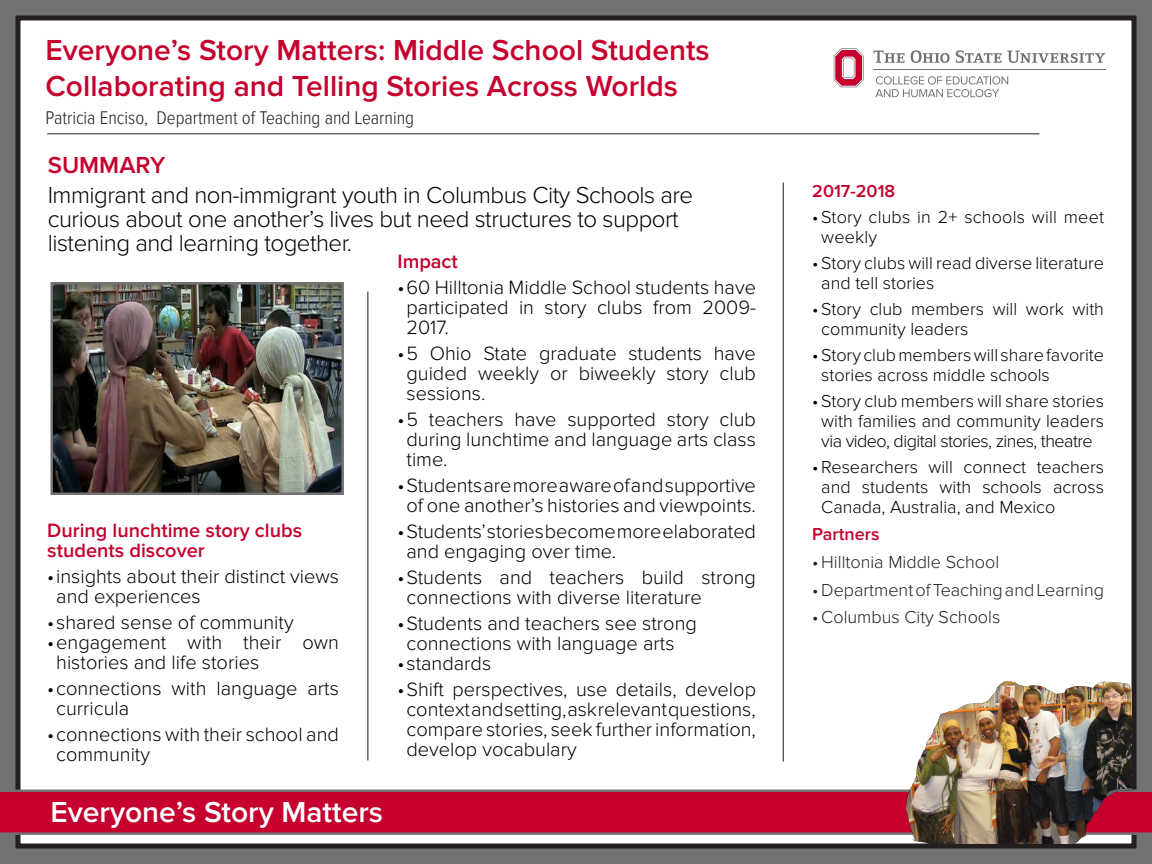
<style>
.page{position:relative;width:1152px;height:864px;background:#717271}
.page>*{position:absolute;margin:0;border:0;box-sizing:border-box;transform-origin:0 0}
.t1{font:600 30px/36px "Proxima Nova";color:#c5002e}
.t2{font:600 30px "Proxima Nova";color:#fff}
.t3{font:300 24px/24px "Proxima Nova";letter-spacing:-.02em;color:#000}
.t4{font:600 24px "Proxima Nova";color:#c5002e}
.t5{font:300 20px/20px "Proxima Nova";color:#000}
.t6{font:600 20px/20px "Proxima Nova";color:#c5002e}
.t7{font:300 19px "Proxima Nova Cond";color:#231f20}
.t8{font:300 18px/20px "Proxima Nova";color:#000}
.t9{font:300 18px "Proxima Nova";color:#231f20}
.t10{font:600 18px "Proxima Nova";color:#c5002e}
</style>
<div class="page">
<div style="left:18px;top:18px;width:1116px;height:828px;background:#fff"></div>
<div style="left:16px;top:16px;width:1120px;height:832px;border:5px solid #231f20"></div>
<svg style="left:875px;top:76px;width:133px;height:21px"></svg>
<svg style="left:834px;top:48px;width:30px;height:39px"></svg>
<hr style="left:873px;top:69px;width:233px;height:1px;background:#717271">
<svg style="left:873px;top:51px;width:32px;height:12px"></svg>
<svg style="left:911px;top:50px;width:39px;height:13px"></svg>
<svg style="left:956px;top:50px;width:149px;height:13px"></svg>
<hr style="left:47px;top:133px;width:993px;height:1px;background:#231f20">
<svg style="left:0;top:790px;width:1152px;height:45px;background:#bc0c35"></svg>
<hr style="left:367px;top:292px;width:1px;height:468px;background:#231f20">
<img style="left:53px;top:285px;width:288px;height:207px">
<div style="left:50px;top:282px;width:294px;height:213px;border:2px solid #717271"></div>
<hr style="left:783px;top:183px;width:1px;height:579px;background:#231f20">
<img style="left:906px;top:675px;width:225px;height:169px">
<p class="t1" style="left:46px;top:32px;width:666px">Everyone’s Story Matters: Middle School Students<br>Collaborating and Telling Stories Across Worlds</p>
<p class="t7" style="left:46px;top:108px;width:370px">Patricia Enciso, Department of Teaching and Learning</p>
<p class="t4" style="left:48px;top:151px;width:119px">SUMMARY</p>
<p class="t3" style="left:48px;top:183px;width:647px">Immigrant and non-immigrant youth in Columbus City Schools are curious about one another’s lives but need structures to support listening and learning together.</p>
<p class="t6" style="left:398px;top:252px;width:62px">Impact</p>
<p class="t5" style="left:406px;top:278px;width:351px;text-align:justify;text-indent:-9px">•60 Hilltonia Middle School students have participated in story clubs from 2009- 2017.</p>
<p class="t5" style="left:406px;top:344px;width:351px;text-align:justify;text-indent:-9px">•5 Ohio State graduate students have guided weekly or biweekly story club sessions.</p>
<p class="t5" style="left:406px;top:410px;width:351px;text-align:justify;text-indent:-9px">•5 teachers have supported story club during lunchtime and language arts class time.</p>
<p class="t5" style="left:398px;top:476px;width:360px;text-align:center">•Students are more aware of and supportive of one another’s histories and viewpoints.</p>
<p class="t5" style="left:406px;top:522px;width:351px;text-indent:-9px">•Students’ stories become more elaborated and engaging over time.</p>
<p class="t5" style="left:406px;top:568px;width:351px;text-indent:-9px">•Students and teachers build strong connections with diverse literature</p>
<p class="t5" style="left:406px;top:614px;width:292px;text-indent:-9px">•Students and teachers see strong connections with language arts</p>
<p class="t5" style="left:398px;top:654px;width:95px">•standards</p>
<p class="t5" style="left:406px;top:680px;width:351px;text-align:justify;text-indent:-9px">•Shift perspectives, use details, develop context and setting, ask relevant questions, compare stories, seek further information, develop vocabulary</p>
<p class="t6" style="left:47px;top:521px;width:256px">During lunchtime story clubs students discover</p>
<p class="t5" style="left:56px;top:567px;width:284px;text-indent:-9px">•insights about their distinct views and experiences</p>
<p class="t5" style="left:47px;top:613px;width:248px">•shared sense of community</p>
<p class="t5" style="left:56px;top:633px;width:284px;text-indent:-9px">•engagement with their own histories and life stories</p>
<p class="t5" style="left:56px;top:679px;width:284px;text-indent:-9px">•connections with language arts curricula</p>
<p class="t5" style="left:56px;top:725px;width:284px;text-indent:-9px">•connections with their school and community</p>
<p class="t2" style="left:50px;top:795px;width:334px">Everyone’s Story Matters</p>
<p class="t10" style="left:812px;top:180px;width:84px">2017-2018</p>
<p class="t8" style="left:821px;top:207px;width:284px;text-indent:-9px">•Story clubs in 2+ schools will meet weekly</p>
<p class="t8" style="left:821px;top:253px;width:284px;text-indent:-9px">•Story clubs will read diverse literature and tell stories</p>
<p class="t8" style="left:821px;top:299px;width:284px;text-indent:-9px">•Story club members will work with community leaders</p>
<p class="t8" style="left:821px;top:345px;width:284px;text-indent:-9px">•Story club members will share favorite stories across middle schools</p>
<p class="t8" style="left:812px;top:391px;width:293px;text-align:center">•Story club members will share stories with families and community leaders via video, digital stories, zines, theatre</p>
<p class="t8" style="left:821px;top:457px;width:284px;text-align:justify;text-indent:-9px">•Researchers will connect teachers and students with schools across Canada, Australia, and Mexico</p>
<p class="t10" style="left:812px;top:524px;width:69px">Partners</p>
<p class="t9" style="left:812px;top:552px;width:188px">• Hilltonia Middle School</p>
<p class="t9" style="left:812px;top:579px;width:293px">•Department of Teaching and Learning</p>
<p class="t9" style="left:812px;top:607px;width:190px">•Columbus City Schools</p>
</div>
